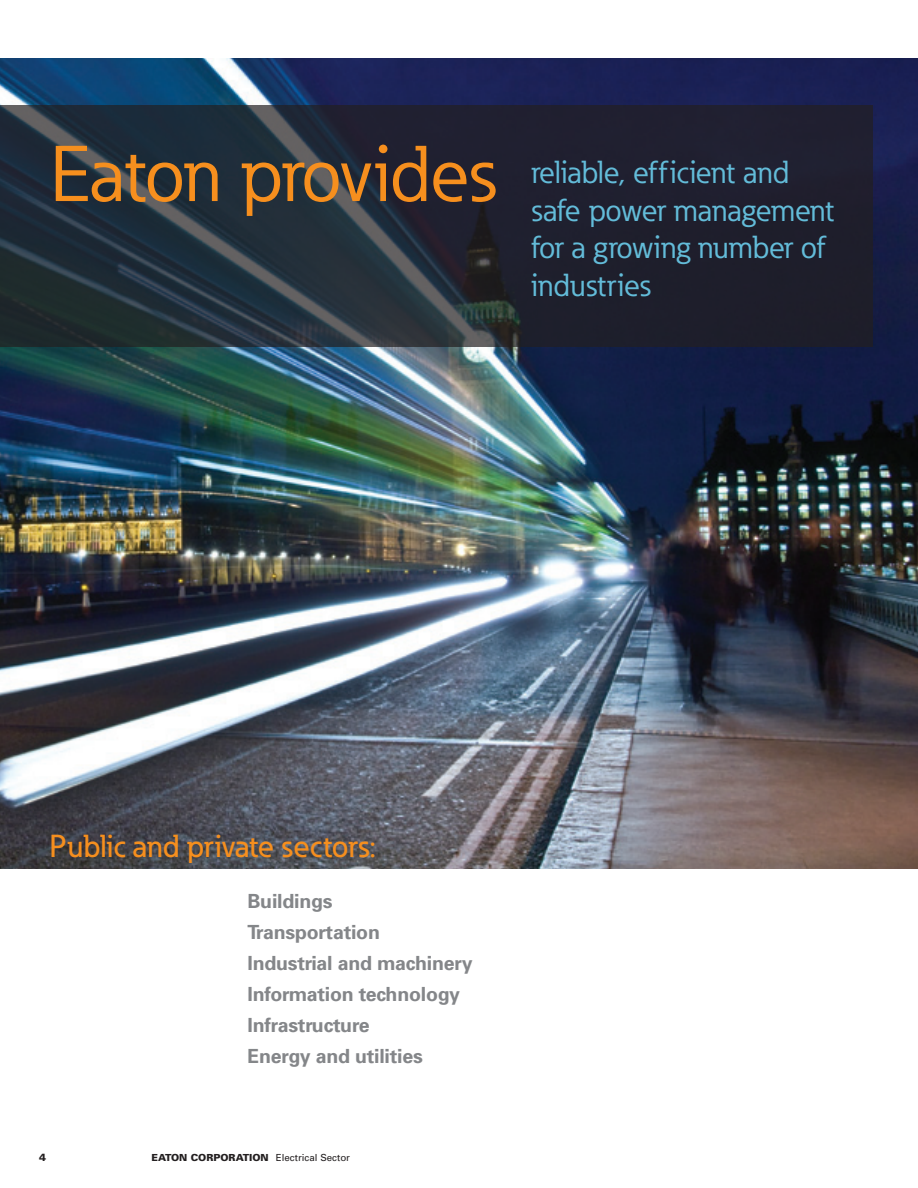
<style>
.page{position:relative;width:918px;height:1188px;background:#fff}
.page>*{position:absolute;margin:0;border:0;box-sizing:border-box;transform-origin:0 0}
.t1{font:78px "Eaton";letter-spacing:-.02em;color:#f68f1e}
.t2{font:31.5px/37.8px "Eaton";color:#63bcd9}
.t3{font:500 31.5px "Eaton";color:#f68f1e}
.t4{font:700 19.5px/30.9px "Univers";letter-spacing:-.01em;color:#848689}
.t5{font:900 10.5px "Univers";color:#231f20}
.t6{font:900 9.75px "Univers";color:#231f20}
.s1{font-weight:400}
</style>
<div class="page">
<img style="left:0;top:58px;width:918px;height:811px">
<svg style="left:0;top:105px;width:873px;height:241px;fill:#1f2130"></svg>
<h1 class="t1" style="left:50px;top:126px;width:448px">Eaton provides</h1>
<h2 class="t2" style="left:531px;top:154px;width:304px">reliable, efficient and safe power management for a growing number of industries</h2>
<h2 class="t3" style="left:50px;top:826px;width:328px">Public and private sectors:</h2>
<p class="t4" style="left:248px;top:886px;width:227px">Buildings<br>Transportation<br>Industrial and machinery<br>Information technology<br>Infrastructure<br>Energy and utilities</p>
<p class="t5" style="left:39px;top:1151px;width:9px">4</p>
<p class="t6" style="left:152px;top:1152px;width:200px">EATON CORPORATION <span class="s1">Electrical Sector</span></p>
</div>
